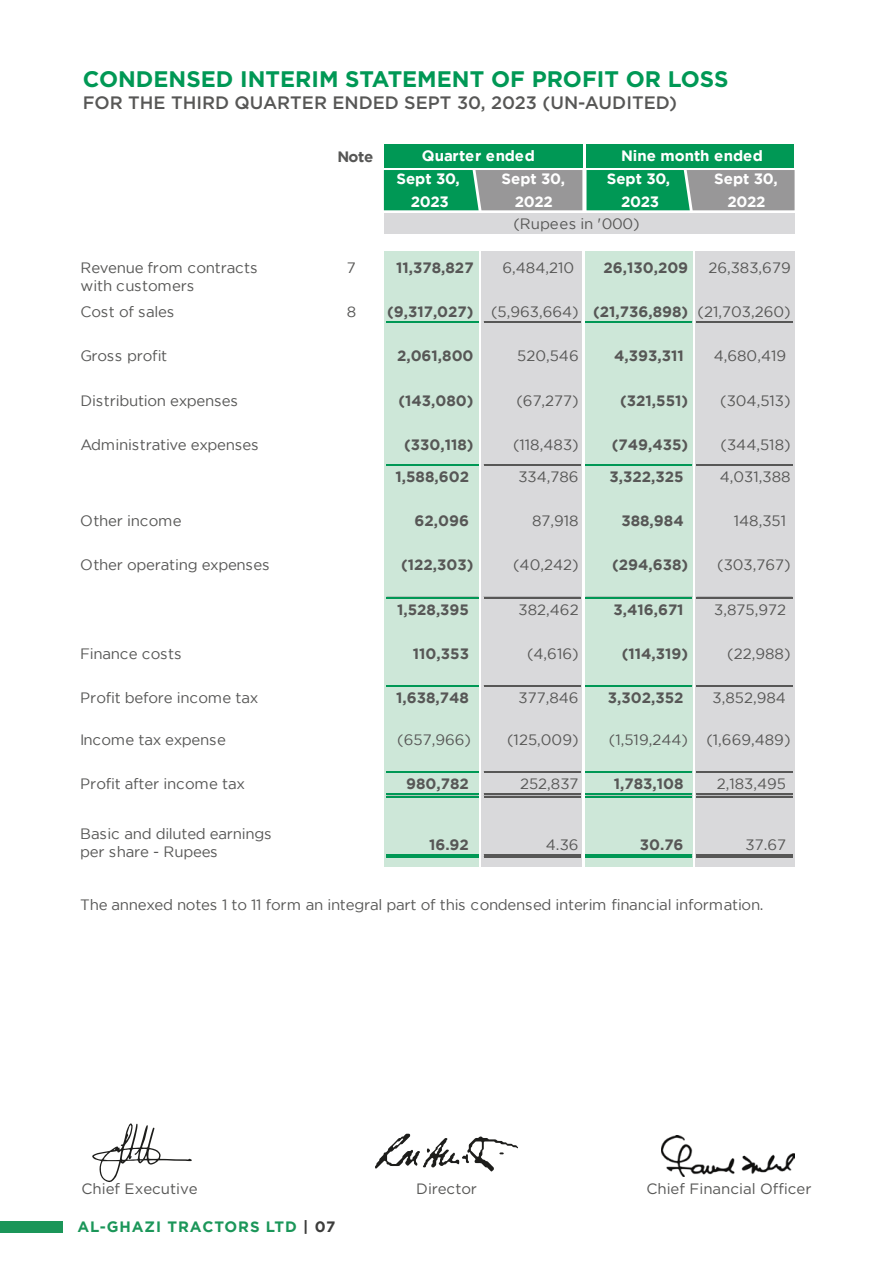
<style>
.page{position:relative;width:893px;height:1263px;background:#fff}
.page>*{position:absolute;margin:0;border:0;box-sizing:border-box;transform-origin:0 0}
.t1{font:700 22.5px "Gotham";color:#009855}
.t2{font:500 18px "Gotham";color:#575756}
.t3{font:15px/18px "Gotham";letter-spacing:-.01em;color:#575756}
.t4{font:700 15px "Gotham";color:#575756}
.t5{font:700 15px "Gotham";color:#fff}
.t6{font:700 15px "Gotham";letter-spacing:.06em;color:#1b9659}
.s1{font-weight:400}
.s2{color:#3c3c3b}
</style>
<div class="page">
<div style="left:384px;top:251px;width:95px;height:615px;background:#cde7d8"></div>
<div style="left:481px;top:251px;width:101px;height:615px;background:#d9d9db"></div>
<div style="left:585px;top:251px;width:107px;height:615px;background:#cde7d8"></div>
<div style="left:695px;top:251px;width:100px;height:615px;background:#d9d9db"></div>
<div style="left:384px;top:144px;width:198px;height:24px;background:#009855"></div>
<svg style="left:384px;top:170px;width:411px;height:40px;background:#539a7b"></svg>
<div style="left:586px;top:144px;width:208px;height:24px;background:#009855"></div>
<div style="left:384px;top:214px;width:411px;height:20px;background:#d9d9db"></div>
<hr style="left:386px;top:322px;width:92px;height:1px;background:#009855">
<hr style="left:484px;top:322px;width:96px;height:1px;background:#575756">
<hr style="left:586px;top:322px;width:106px;height:1px;background:#009855">
<hr style="left:386px;top:464px;width:92px;height:1px;background:#009855">
<hr style="left:484px;top:464px;width:96px;height:1px;background:#575756">
<hr style="left:586px;top:464px;width:106px;height:1px;background:#009855">
<hr style="left:386px;top:597px;width:92px;height:1px;background:#009855">
<hr style="left:484px;top:597px;width:96px;height:1px;background:#575756">
<hr style="left:586px;top:597px;width:106px;height:1px;background:#009855">
<hr style="left:386px;top:685px;width:92px;height:1px;background:#009855">
<hr style="left:484px;top:685px;width:96px;height:1px;background:#575756">
<hr style="left:586px;top:685px;width:106px;height:1px;background:#009855">
<hr style="left:386px;top:772px;width:92px;height:1px;background:#009855">
<hr style="left:484px;top:772px;width:96px;height:1px;background:#575756">
<hr style="left:586px;top:772px;width:106px;height:1px;background:#009855">
<hr style="left:386px;top:794px;width:92px;height:1px;background:#009855">
<hr style="left:386px;top:796px;width:92px;height:1px;background:#009855">
<hr style="left:484px;top:794px;width:96px;height:1px;background:#575756">
<hr style="left:484px;top:796px;width:96px;height:1px;background:#575756">
<hr style="left:586px;top:794px;width:106px;height:1px;background:#009855">
<hr style="left:586px;top:796px;width:106px;height:1px;background:#009855">
<hr style="left:386px;top:854px;width:92px;height:1px;background:#009855">
<hr style="left:386px;top:856px;width:92px;height:1px;background:#009855">
<hr style="left:484px;top:854px;width:96px;height:1px;background:#575756">
<hr style="left:484px;top:856px;width:96px;height:1px;background:#575756">
<hr style="left:586px;top:854px;width:106px;height:1px;background:#009855">
<hr style="left:586px;top:856px;width:106px;height:1px;background:#009855">
<hr style="left:696px;top:322px;width:97px;height:1px;background:#575756">
<hr style="left:696px;top:464px;width:97px;height:1px;background:#575756">
<hr style="left:696px;top:597px;width:97px;height:1px;background:#575756">
<hr style="left:696px;top:685px;width:97px;height:1px;background:#575756">
<hr style="left:696px;top:772px;width:97px;height:1px;background:#575756">
<hr style="left:696px;top:794px;width:97px;height:1px;background:#575756">
<hr style="left:696px;top:796px;width:97px;height:1px;background:#575756">
<hr style="left:696px;top:854px;width:97px;height:1px;background:#575756">
<hr style="left:696px;top:856px;width:97px;height:1px;background:#575756">
<div style="left:0;top:1221px;width:63px;height:11px;background:#1b9659"></div>
<img style="left:662px;top:1135px;width:133px;height:41px">
<svg style="left:375px;top:1134px;width:143px;height:37px"></svg>
<svg style="left:92px;top:1123px;width:100px;height:59px"></svg>
<h1 class="t1" style="left:83px;top:64px;width:647px">CONDENSED INTERIM STATEMENT OF PROFIT OR LOSS</h1>
<p class="t2" style="left:83px;top:90px;width:596px">FOR THE THIRD QUARTER ENDED SEPT 30, 2023 (UN-AUDITED)</p>
<p class="t4" style="left:337px;top:147px;width:37px">Note</p>
<p class="t5" style="left:422px;top:146px;width:115px">Quarter ended</p>
<p class="t5" style="left:621px;top:146px;width:144px">Nine month ended</p>
<p class="t5" style="left:396px;top:169px;width:65px">Sept 30,</p>
<p class="t5" style="left:502px;top:169px;width:65px">Sept 30,</p>
<p class="t5" style="left:607px;top:169px;width:65px">Sept 30,</p>
<p class="t5" style="left:714px;top:169px;width:65px">Sept 30,</p>
<p class="t5" style="left:411px;top:191px;width:40px">2023</p>
<p class="t5" style="left:515px;top:191px;width:40px">2022</p>
<p class="t5" style="left:621px;top:191px;width:40px">2023</p>
<p class="t5" style="left:727px;top:191px;width:40px">2022</p>
<p class="t3" style="left:513px;top:214px;width:128px">(Rupees in '000)</p>
<p class="t3" style="left:80px;top:258px;width:179px">Revenue from contracts with customers</p>
<p class="t3" style="left:347px;top:258px;width:10px">7</p>
<p class="t4" style="left:396px;top:258px;width:79px">11,378,827</p>
<p class="t3" style="left:502px;top:258px;width:73px">6,484,210</p>
<p class="t4" style="left:603px;top:258px;width:86px">26,130,209</p>
<p class="t3" style="left:708px;top:258px;width:84px">26,383,679</p>
<p class="t3" style="left:80px;top:303px;width:95px">Cost of sales</p>
<p class="t3" style="left:347px;top:303px;width:11px">8</p>
<p class="t4" style="left:387px;top:302px;width:405px">(9,317,027) <span class="s1">(5,963,664)</span> (21,736,898) <span class="s1">(21,703,260)</span></p>
<p class="t3" style="left:80px;top:347px;width:88px">Gross profit</p>
<p class="t4" style="left:397px;top:346px;width:78px">2,061,800</p>
<p class="t3" style="left:517px;top:347px;width:63px">520,546</p>
<p class="t4" style="left:614px;top:346px;width:71px">4,393,311</p>
<p class="t3" style="left:714px;top:347px;width:74px">4,680,419</p>
<p class="t3" style="left:80px;top:391px;width:159px">Distribution expenses</p>
<p class="t4" style="left:399px;top:390px;width:77px">(143,080)</p>
<p class="t3" style="left:516px;top:391px;width:64px">(67,277)</p>
<p class="t4" style="left:620px;top:390px;width:69px">(321,551)</p>
<p class="t3" style="left:720px;top:391px;width:72px">(304,513)</p>
<p class="t3" style="left:80px;top:435px;width:180px">Administrative expenses</p>
<p class="t4" style="left:404px;top:435px;width:71px">(330,118)</p>
<p class="t3" style="left:513px;top:435px;width:67px">(118,483)</p>
<p class="t4" style="left:612px;top:435px;width:78px">(749,435)</p>
<p class="t3" style="left:721px;top:435px;width:72px">(344,518)</p>
<p class="t4" style="left:395px;top:467px;width:75px">1,588,602</p>
<p class="t3" style="left:518px;top:467px;width:62px">334,786</p>
<p class="t4" style="left:610px;top:467px;width:76px">3,322,325</p>
<p class="t3" style="left:720px;top:467px;width:72px">4,031,388</p>
<p class="t3" style="left:80px;top:511px;width:103px">Other income</p>
<p class="t4" style="left:415px;top:511px;width:56px">62,096</p>
<p class="t3" style="left:532px;top:511px;width:48px">87,918</p>
<p class="t4" style="left:621px;top:511px;width:64px">388,984</p>
<p class="t3" style="left:734px;top:511px;width:54px">148,351</p>
<p class="t3" style="left:80px;top:556px;width:191px">Other operating expenses</p>
<p class="t4" style="left:401px;top:555px;width:74px">(122,303)</p>
<p class="t3" style="left:513px;top:556px;width:67px">(40,242)</p>
<p class="t4" style="left:612px;top:555px;width:78px">(294,638)</p>
<p class="t3" style="left:717px;top:556px;width:75px">(303,767)</p>
<p class="t4" style="left:397px;top:599px;width:73px">1,528,395</p>
<p class="t3" style="left:519px;top:600px;width:62px">382,462</p>
<p class="t4" style="left:613px;top:599px;width:72px">3,416,671</p>
<p class="t3" style="left:714px;top:600px;width:73px">3,875,972</p>
<p class="t3" style="left:80px;top:644px;width:103px">Finance costs</p>
<p class="t4" style="left:413px;top:644px;width:58px">110,353</p>
<p class="t3" style="left:527px;top:644px;width:53px">(4,616)</p>
<p class="t4" style="left:622px;top:644px;width:68px">(114,319)</p>
<p class="t3" style="left:727px;top:644px;width:65px">(22,988)</p>
<p class="t3" style="left:80px;top:688px;width:180px">Profit before income tax</p>
<p class="t4" style="left:396px;top:688px;width:74px">1,638,748</p>
<p class="t3" style="left:519px;top:688px;width:62px">377,846</p>
<p class="t4" style="left:608px;top:688px;width:77px">3,302,352</p>
<p class="t3" style="left:713px;top:688px;width:75px">3,852,984</p>
<p class="t3" style="left:80px;top:730px;width:147px">Income tax expense</p>
<p class="t3" style="left:397px;top:730px;width:75px">(657,966)</p>
<p class="t3" style="left:507px;top:730px;width:73px">(125,009)</p>
<p class="t3" style="left:609px;top:730px;width:183px">(1,519,244) (1,669,489)</p>
<p class="t3" style="left:80px;top:775px;width:166px">Profit after income tax</p>
<p class="t4" style="left:406px;top:774px;width:64px">980,782</p>
<p class="t3" style="left:520px;top:775px;width:60px">252,837</p>
<p class="t4" style="left:614px;top:774px;width:71px">1,783,108</p>
<p class="t3" style="left:717px;top:775px;width:71px">2,183,495</p>
<p class="t3" style="left:80px;top:824px;width:193px">Basic and diluted earnings per share - Rupees</p>
<p class="t3" style="left:80px;top:895px;width:685px">The annexed notes 1 to 11 form an integral part of this condensed interim financial information.</p>
<p class="t4" style="left:429px;top:834px;width:41px">16.92</p>
<p class="t3" style="left:546px;top:835px;width:34px">4.36</p>
<p class="t4" style="left:640px;top:834px;width:45px">30.76</p>
<p class="t3" style="left:745px;top:835px;width:42px">37.67</p>
<p class="t3" style="left:81px;top:1180px;width:118px">Chief Executive</p>
<p class="t3" style="left:416px;top:1180px;width:62px">Director</p>
<p class="t3" style="left:646px;top:1180px;width:167px">Chief Financial Officer</p>
<p class="t6" style="left:77px;top:1217px;width:260px">AL-GHAZI TRACTORS LTD <span class="s2">| 07</span></p>
</div>
